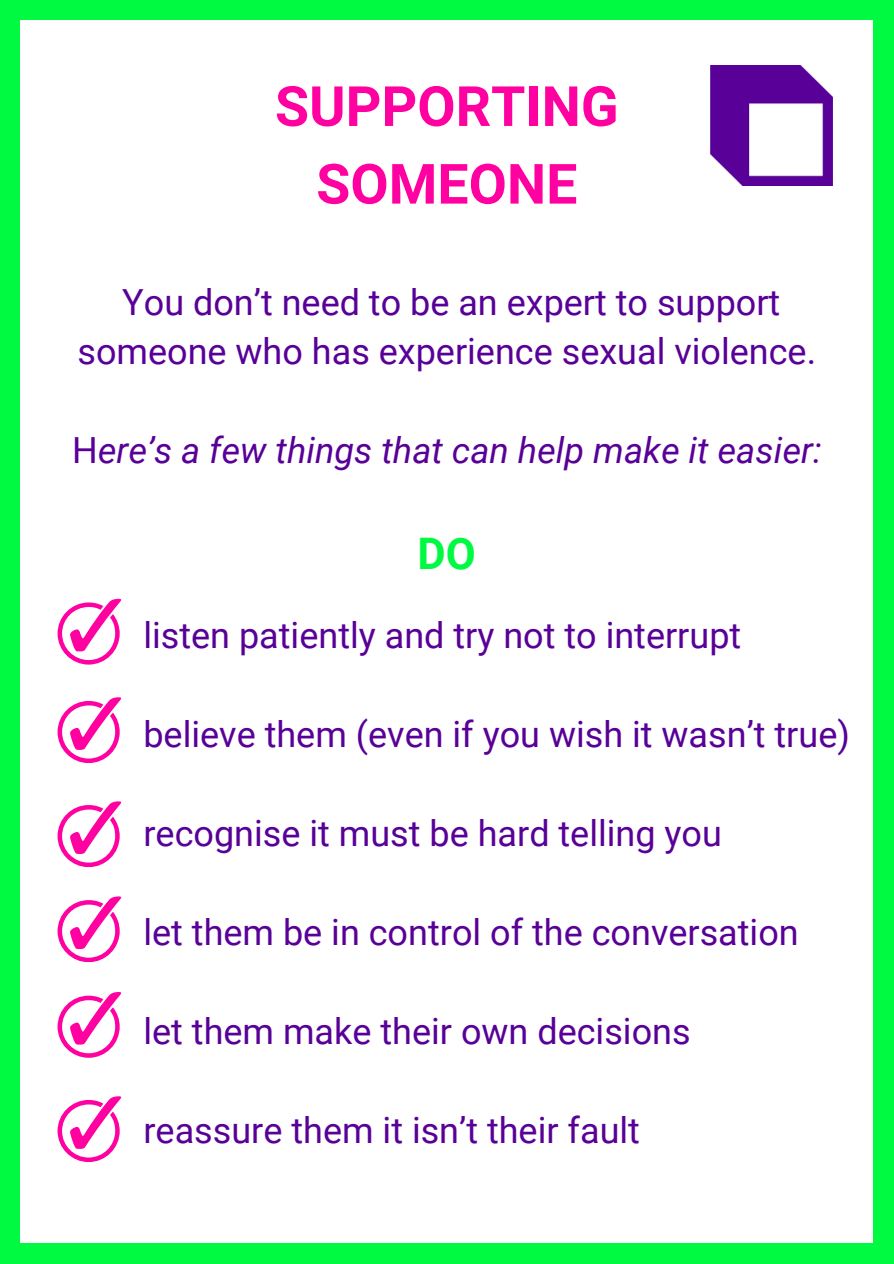
<style>
.page{position:relative;width:894px;height:1264px;background:#fff}
.page>*{position:absolute;margin:0;border:0;box-sizing:border-box;transform-origin:0 0}
.t1{font:700 55.5px/77.7px "Roboto";color:#ff00a1;text-align:center}
.t2{font:700 43.5px "Roboto";color:#00fa42}
.t3{font:36px/49.5px "Roboto";color:#580097;text-align:center}
.t4{font:italic 36px "Roboto";color:#580097}
.s1{font-style:normal}
</style>
<div class="page">
<svg style="left:58px;top:599px;width:63px;height:65px"></svg>
<svg style="left:58px;top:697px;width:63px;height:65px"></svg>
<svg style="left:58px;top:801px;width:63px;height:65px"></svg>
<svg style="left:58px;top:896px;width:63px;height:65px"></svg>
<svg style="left:58px;top:992px;width:63px;height:65px"></svg>
<svg style="left:58px;top:1096px;width:63px;height:65px"></svg>
<div style="left:0;top:1243px;width:893px;height:20px;background:#00fa42"></div>
<div style="left:0;top:0;width:893px;height:20px;background:#00fa42"></div>
<div style="left:0;top:0;width:20px;height:1243px;background:#00fa42"></div>
<div style="left:873px;top:20px;width:20px;height:1243px;background:#00fa42"></div>
<img style="left:710px;top:65px;width:122px;height:121px">
<h1 class="t1" style="left:275px;top:68px;width:345px">SUPPORTING<br>SOMEONE</h1>
<p class="t3" style="left:77px;top:277px;width:740px">You don’t need to be an expert to support someone who has experience sexual violence.</p>
<p class="t4" style="left:72px;top:430px;width:750px"><span class="s1">H</span>ere’s a few things that can help make it easier:</p>
<p class="t2" style="left:417px;top:528px;width:60px">DO</p>
<p class="t3" style="left:143px;top:611px;width:599px">listen patiently and try not to interrupt</p>
<p class="t3" style="left:143px;top:710px;width:707px">believe them (even if you wish it wasn’t true)</p>
<h2 class="t3" style="left:143px;top:809px;width:580px">recognise it must be hard telling you</h2>
<p class="t3" style="left:143px;top:908px;width:656px">let them be in control of the conversation</p>
<p class="t3" style="left:143px;top:1007px;width:548px">let them make their own decisions</p>
<p class="t3" style="left:143px;top:1106px;width:498px">reassure them it isn’t their fault</p>
</div>
